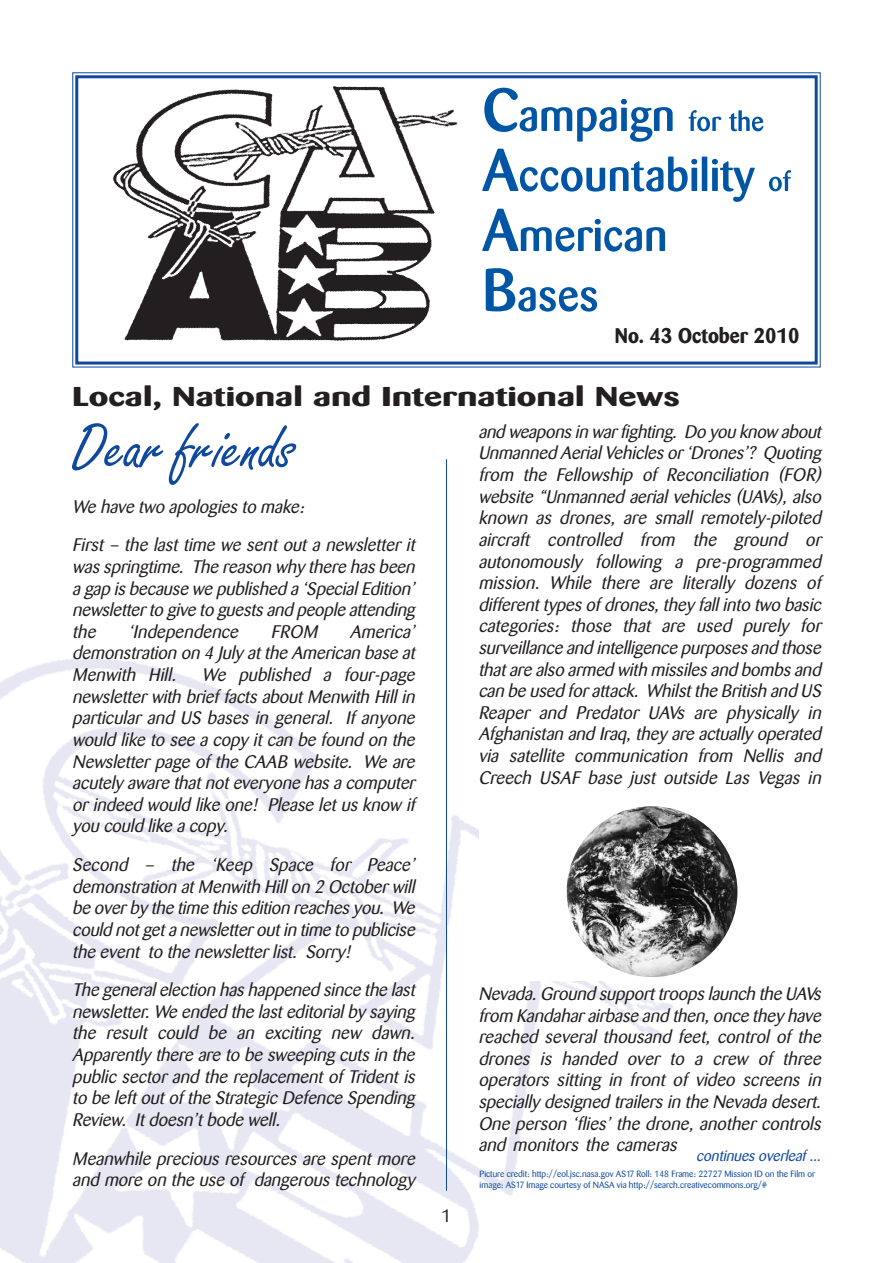
<style>
.page{position:relative;width:893px;height:1263px;background:#fff}
.page>*{position:absolute;margin:0;border:0;box-sizing:border-box;transform-origin:0 0}
.t1{font:66px "Freestyle Script";color:#0f499d}
.t2{font:700 27px "Barmeno";color:#231f20;scale:1.4 1}
.t3{font:700 21px "Barmeno";color:#231f20}
.t4{font:italic 18px/21.6px "Barmeno";color:#231f20}
.t5{font:18px "Barmeno";color:#231f20}
.t6{font:italic 15px "Barmeno";color:#0f499d}
.t7{font:9px/10.8px "Barmeno";color:#0f499d}
</style>
<div class="page">
<img style="left:0;top:658px;width:673px;height:605px">
<svg style="left:484px;top:88px;width:189px;height:54px"></svg>
<svg style="left:688px;top:110px;width:33px;height:21px"></svg>
<svg style="left:729px;top:110px;width:34px;height:21px"></svg>
<svg style="left:482px;top:149px;width:215px;height:43px"></svg>
<div style="left:702px;top:157px;width:5px;height:34px;background:#0155a5"></div>
<svg style="left:712px;top:159px;width:43px;height:43px"></svg>
<svg style="left:769px;top:170px;width:22px;height:21px"></svg>
<svg style="left:482px;top:209px;width:183px;height:43px"></svg>
<svg style="left:486px;top:268px;width:111px;height:44px"></svg>
<img style="left:113px;top:86px;width:345px;height:255px">
<div style="left:75px;top:75px;width:743px;height:290px;border:3px solid #0f499d"></div>
<hr style="left:446px;top:459px;width:1px;height:732px;background:#0f499d">
<div style="left:479px;top:799px;width:342px;height:182px;background:#fff"></div>
<img style="left:567px;top:806px;width:170px;height:171px;border-radius:50%">
<p class="t3" style="left:615px;top:325px;width:186px">No. 43 October 2010</p>
<h2 class="t2" style="left:72px;top:382px;width:435px">Local, National and International News</h2>
<h1 class="t1" style="left:72px;top:407px;width:223px">Dear friends</h1>
<p class="t4" style="left:478px;top:422px;width:348px">and weapons in war fighting. Do you know about Unmanned Aerial Vehicles or ‘Drones’? Quoting from the Fellowship of Reconciliation (FOR) website “Unmanned aerial vehicles (UAVs), also known as drones, are small remotely-piloted aircraft controlled from the ground or autonomously following a pre-programmed mission. While there are literally dozens of different types of drones, they fall into two basic categories: those that are used purely for surveillance and intelligence purposes and those that are also armed with missiles and bombs and can be used for attack. Whilst the British and US Reaper and Predator UAVs are physically in Afghanistan and Iraq, they are actually operated via satellite communication from Nellis and Creech USAF base just outside Las Vegas in</p>
<p class="t4" style="left:72px;top:489px;width:348px;line-height:38.7px">We have two apologies to make:<br>First – the last time we sent out a newsletter it</p>
<p class="t4" style="left:72px;top:557px;width:348px;text-align:justify">was springtime. The reason why there has been a gap is because we published a ‘Special Edition’ newsletter to give to guests and people attending the</p>
<p class="t4" style="left:128px;top:622px;width:115px">‘Independence</p>
<p class="t4" style="left:271px;top:622px;width:52px">FROM</p>
<p class="t4" style="left:72px;top:622px;width:348px;text-indent:277px">America’ demonstration on 4 July at the American base at Menwith Hill. We published a four-page newsletter with brief facts about Menwith Hill in particular and US bases in general. If anyone would like to see a copy it can be found on the Newsletter page of the CAAB website. We are acutely aware that not everyone has a computer or indeed would like one! Please let us know if you could like a copy.</p>
<p class="t4" style="left:72px;top:855px;width:348px;text-align:justify">Second – the ‘Keep Space for Peace’ demonstration at Menwith Hill on 2 October will be over by the time this edition reaches you. We could not get a newsletter out in time to publicise the event to the newsletter list. Sorry !</p>
<p class="t4" style="left:72px;top:981px;width:348px;text-align:justify">The general election has happened since the last newsletter. We ended the last editorial by saying the result could be an exciting new dawn.<br>Apparently there are to be sweeping cuts in the public sector and the replacement of Trident is to be left out of the Strategic Defence Spending Review. It doesn’t bode well.</p>
<p class="t4" style="left:72px;top:1149px;width:348px">Meanwhile precious resources are spent more and more on the use of dangerous technology</p>
<p class="t4" style="left:478px;top:984px;width:348px;text-align:justify">Nevada. Ground support troops launch the UAVs from Kandahar airbase and then, once they have reached several thousand feet, control of the drones is handed over to a crew of three operators sitting in front of video screens in specially designed trailers in the Nevada desert.<br>One person ‘flies’ the drone, another controls and monitors the cameras</p>
<p class="t6" style="left:696px;top:1149px;width:129px">continues overleaf ...</p>
<p class="t7" style="left:480px;top:1169px;width:337px">Picture credit: http://eol.jsc.nasa.gov AS17 Roll: 148 Frame: 22727 Mission ID on the Film or image: AS17 Image courtesy of NASA via http://search.creativecommons.org/#</p>
<p class="t5" style="left:442px;top:1209px;width:11px">1</p>
</div>
